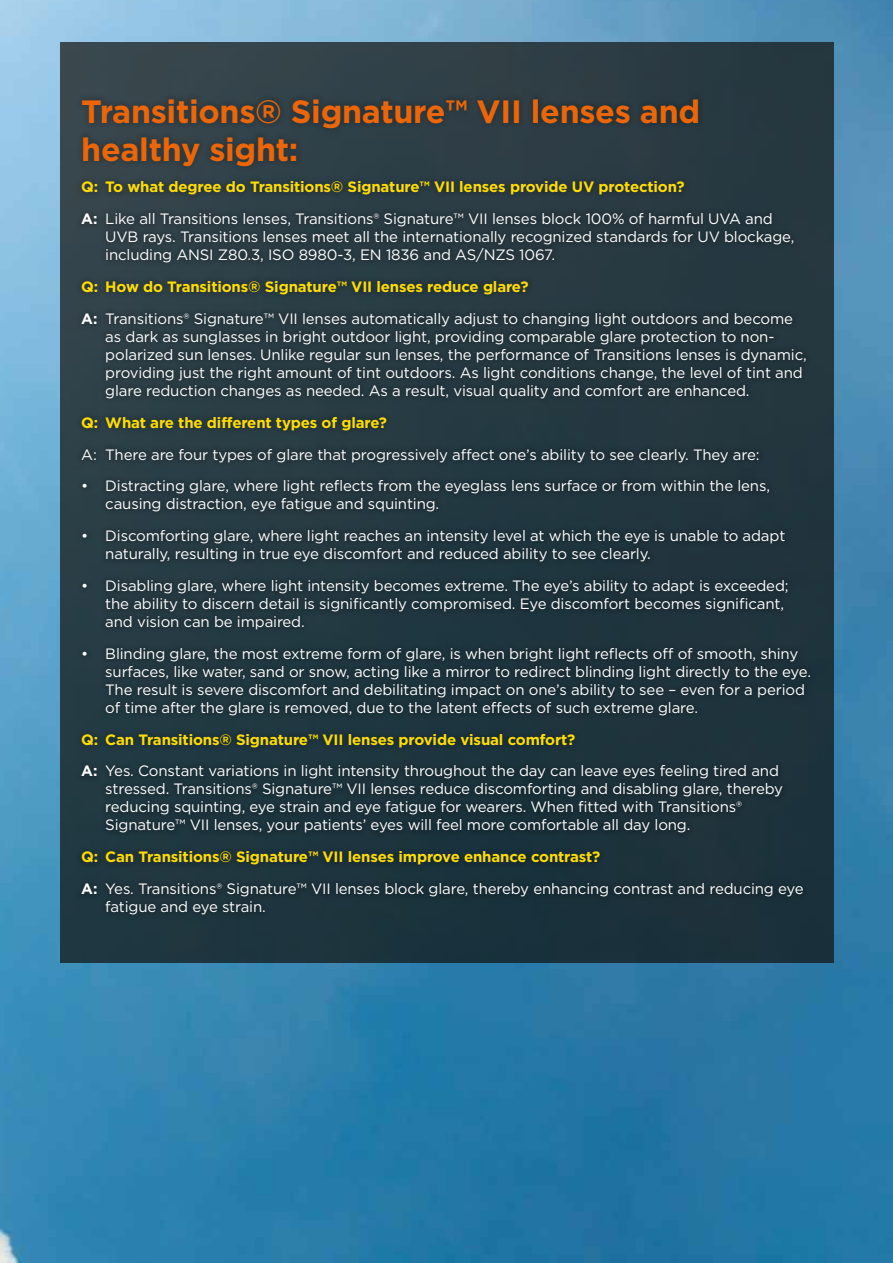
<style>
.page{position:relative;width:893px;height:1263px;background:#fff}
.page>*{position:absolute;margin:0;border:0;box-sizing:border-box;transform-origin:0 0}
.t1{font:700 32.25px/37.5px "Gotham";letter-spacing:-.01em;color:#ec6608}
.t2{font:15px/18px "Gotham";letter-spacing:-.01em;color:#fff}
.t3{font:700 15px "Gotham";letter-spacing:-.01em;color:#fd0}
.s1{font-weight:700;color:#fd0}
.s2{font-weight:700}
</style>
<div class="page">
<img style="left:0;top:0;width:893px;height:1263px">
<div style="left:60px;top:43px;width:773px;height:920px;background:linear-gradient(to bottom,#314047,#1b333d)"></div>
<div style="left:74px;top:92px;width:742px;height:829px;background:#22353e"></div>
<h1 class="t1" style="left:81px;top:92px;width:620px">Transitions® Signature™ VII lenses and healthy sight:</h1>
<p class="t2" style="left:81px;top:171px;width:693px;line-height:31.8px"><span class="s1">Q: To what degree do Transitions® Signature™ VII lenses provide UV protection?<br></span><span class="s2">A:</span> Like all Transitions lenses, Transitions® Signature™ VII lenses block 100% of harmful UVA and</p>
<p class="t2" style="left:105px;top:228px;width:691px">UVB rays. Transitions lenses meet all the internationally recognized standards for UV blockage, including ANSI Z80.3, ISO 8980-3, EN 1836 and AS/NZS 1067.</p>
<p class="t2" style="left:81px;top:271px;width:713px;line-height:31.8px"><span class="s1">Q: How do Transitions® Signature™ VII lenses reduce glare?<br></span><span class="s2">A:</span> Transitions® Signature™ VII lenses automatically adjust to changing light outdoors and become</p>
<p class="t2" style="left:105px;top:327px;width:703px">as dark as sunglasses in bright outdoor light, providing comparable glare protection to non&shy;polarized sun lenses. Unlike regular sun lenses, the performance of Transitions lenses is dynamic, providing just the right amount of tint outdoors. As light conditions change, the level of tint and glare reduction changes as needed. As a result, visual quality and comfort are enhanced.</p>
<p class="t3" style="left:81px;top:414px;width:307px">Q: What are the different types of glare?</p>
<p class="t2" style="left:81px;top:445px;width:680px">A: There are four types of glare that progressively affect one’s ability to see clearly. They are:</p>
<p class="t2" style="left:105px;top:477px;width:666px;text-indent:-24px">• Distracting glare, where light reflects from the eyeglass lens surface or from within the lens, causing distraction, eye fatigue and squinting.</p>
<p class="t2" style="left:105px;top:526px;width:682px;text-indent:-24px">• Discomforting glare, where light reaches an intensity level at which the eye is unable to adapt naturally, resulting in true eye discomfort and reduced ability to see clearly.</p>
<p class="t2" style="left:105px;top:576px;width:685px;text-indent:-24px">• Disabling glare, where light intensity becomes extreme. The eye’s ability to adapt is exceeded; the ability to discern detail is significantly compromised. Eye discomfort becomes significant, and vision can be impaired.</p>
<p class="t2" style="left:105px;top:644px;width:707px;text-indent:-24px">• Blinding glare, the most extreme form of glare, is when bright light reflects off of smooth, shiny surfaces, like water, sand or snow, acting like a mirror to redirect blinding light directly to the eye.<br>The result is severe discomfort and debilitating impact on one’s ability to see – even for a period of time after the glare is removed, due to the latent effects of such extreme glare.</p>
<p class="t2" style="left:81px;top:723px;width:699px;line-height:31.8px"><span class="s1">Q: Can Transitions® Signature™ VII lenses provide visual comfort?<br></span><span class="s2">A:</span> Yes. Constant variations in light intensity throughout the day can leave eyes feeling tired and</p>
<p class="t2" style="left:105px;top:780px;width:679px">stressed. Transitions® Signature™ VII lenses reduce discomforting and disabling glare, thereby reducing squinting, eye strain and eye fatigue for wearers. When fitted with Transitions®<br>Signature™ VII lenses, your patients’ eyes will feel more comfortable all day long.</p>
<p class="t2" style="left:81px;top:841px;width:724px;line-height:31.8px"><span class="s1">Q: Can Transitions® Signature™ VII lenses improve enhance contrast?<br></span><span class="s2">A:</span> Yes. Transitions® Signature™ VII lenses block glare, thereby enhancing contrast and reducing eye</p>
<p class="t2" style="left:105px;top:897px;width:162px">fatigue and eye strain.</p>
</div>
